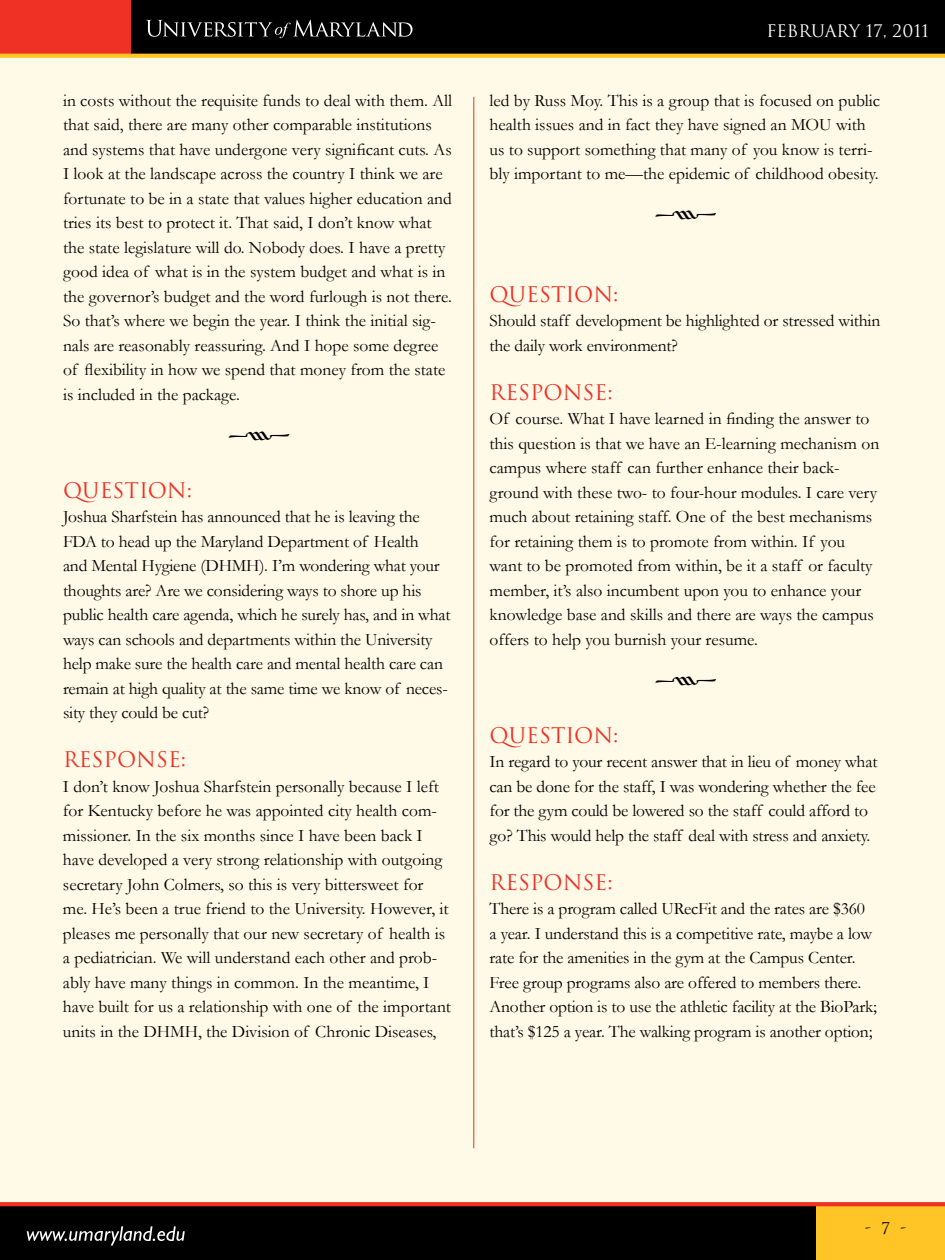
<style>
.page{position:relative;width:945px;height:1260px;background:#fff}
.page>*{position:absolute;margin:0;border:0;box-sizing:border-box;transform-origin:0 0}
.t1{font:38.5px "Type Embellishments One Let Plain";color:#000}
.t2{font:21px "Trajan";color:#ee3124}
.t3{font:17.5px/24.5px "Garamond";color:#000}
.t4{font:16.8px "Trajan";color:#fff}
.t5{font:15.75px "Trajan";color:#000}
</style>
<div class="page">
<div style="left:0;top:50px;width:945px;height:1165px;background:#fff9e7"></div>
<div style="left:814px;top:1204px;width:131px;height:56px;background:#ffc425"></div>
<div style="left:0;top:1204px;width:816px;height:56px;background:#000"></div>
<svg style="left:0;top:1202px;width:945px;height:4px;background:#ee3528"></svg>
<div style="left:0;top:0;width:131px;height:56px;background:#ee3124"></div>
<div style="left:131px;top:0;width:814px;height:56px;background:#000"></div>
<svg style="left:0;top:54px;width:945px;height:4px;background:#ffc62c"></svg>
<svg style="left:146px;top:20px;width:267px;height:18px"></svg>
<svg style="left:27px;top:1226px;width:158px;height:20px"></svg>
<hr style="left:473px;top:97px;width:1px;height:1051px;background:#ee3124">
<p class="t3" style="left:63px;top:88px;width:391px">in costs without the requisite funds to deal with them. All that said, there are many other comparable institutions and systems that have undergone very significant cuts. As I look at the landscape across the country I think we are fortunate to be in a state that values higher education and tries its best to protect it. That said, I don’t know what the state legislature will do. Nobody does. I have a pretty good idea of what is in the system budget and what is in the governor’s budget and the word furlough is not there.<br>So that’s where we begin the year. I think the initial sig&shy;nals are reasonably reassuring. And I hope some degree of flexibility in how we spend that money from the state is included in the package.</p>
<h1 class="t1" style="left:227px;top:421px;width:66px">k</h1>
<p class="t2" style="left:63px;top:478px;width:131px">QUESTION:</p>
<p class="t3" style="left:63px;top:505px;width:389px">Joshua Sharfstein has announced that he is leaving the FDA to head up the Maryland Department of Health<br>and Mental Hygiene (DHMH). I’m wondering what your thoughts are? Are we considering ways to shore up his public health care agenda, which he surely has, and in what ways can schools and departments within the University help make sure the health care and mental health care can remain at high quality at the same time we know of neces&shy;sity they could be cut?</p>
<p class="t2" style="left:63px;top:747px;width:125px">RESPONSE:</p>
<p class="t3" style="left:63px;top:774px;width:390px">I don’t know Joshua Sharfstein personally because I left for Kentucky before he was appointed city health com&shy;missioner. In the six months since I have been back I have developed a very strong relationship with outgoing secretary John Colmers, so this is very bittersweet for me. He’s been a true friend to the University. However, it pleases me personally that our new secretary of health is a pediatrician. We will understand each other and prob&shy;ably have many things in common. In the meantime, I have built for us a relationship with one of the important units in the DHMH, the Division of Chronic Diseases,</p>
<p class="t4" style="left:766px;top:21px;width:164px">FEBRUARY 17, 2011</p>
<p class="t3" style="left:490px;top:88px;width:392px">led by Russ Moy. This is a group that is focused on public health issues and in fact they have signed an MOU with us to support something that many of you know is terri&shy;bly important to me—the epidemic of childhood obesity.</p>
<h1 class="t1" style="left:654px;top:200px;width:66px">k</h1>
<p class="t2" style="left:490px;top:282px;width:131px">QUESTION:</p>
<p class="t3" style="left:490px;top:309px;width:392px">Should staff development be highlighted or stressed within the daily work environment?</p>
<p class="t2" style="left:490px;top:380px;width:125px">RESPONSE:</p>
<p class="t3" style="left:490px;top:407px;width:391px">Of course. What I have learned in finding the answer to this question is that we have an E-learning mechanism on campus where staff can further enhance their back&shy;ground with these two- to four-hour modules. I care very much about retaining staff. One of the best mechanisms for retaining them is to promote from within. If you want to be promoted from within, be it a staff or faculty member, it’s also incumbent upon you to enhance your knowledge base and skills and there are ways the campus offers to help you burnish your resume.</p>
<h1 class="t1" style="left:654px;top:666px;width:66px">k</h1>
<p class="t2" style="left:490px;top:723px;width:131px">QUESTION:</p>
<p class="t3" style="left:490px;top:750px;width:389px">In regard to your recent answer that in lieu of money what can be done for the staff, I was wondering whether the fee for the gym could be lowered so the staff could afford to go? This would help the staff deal with stress and anxiety.</p>
<p class="t2" style="left:490px;top:870px;width:125px">RESPONSE:</p>
<p class="t3" style="left:490px;top:897px;width:389px">There is a program called URecFit and the rates are $360<br>a year. I understand this is a competitive rate, maybe a low rate for the amenities in the gym at the Campus Center.<br>Free group programs also are offered to members there.<br>Another option is to use the athletic facility at the BioPark; that’s $125 a year. The walking program is another option;</p>
<p class="t5" style="left:865px;top:1219px;width:43px">- 7 -</p>
</div>
